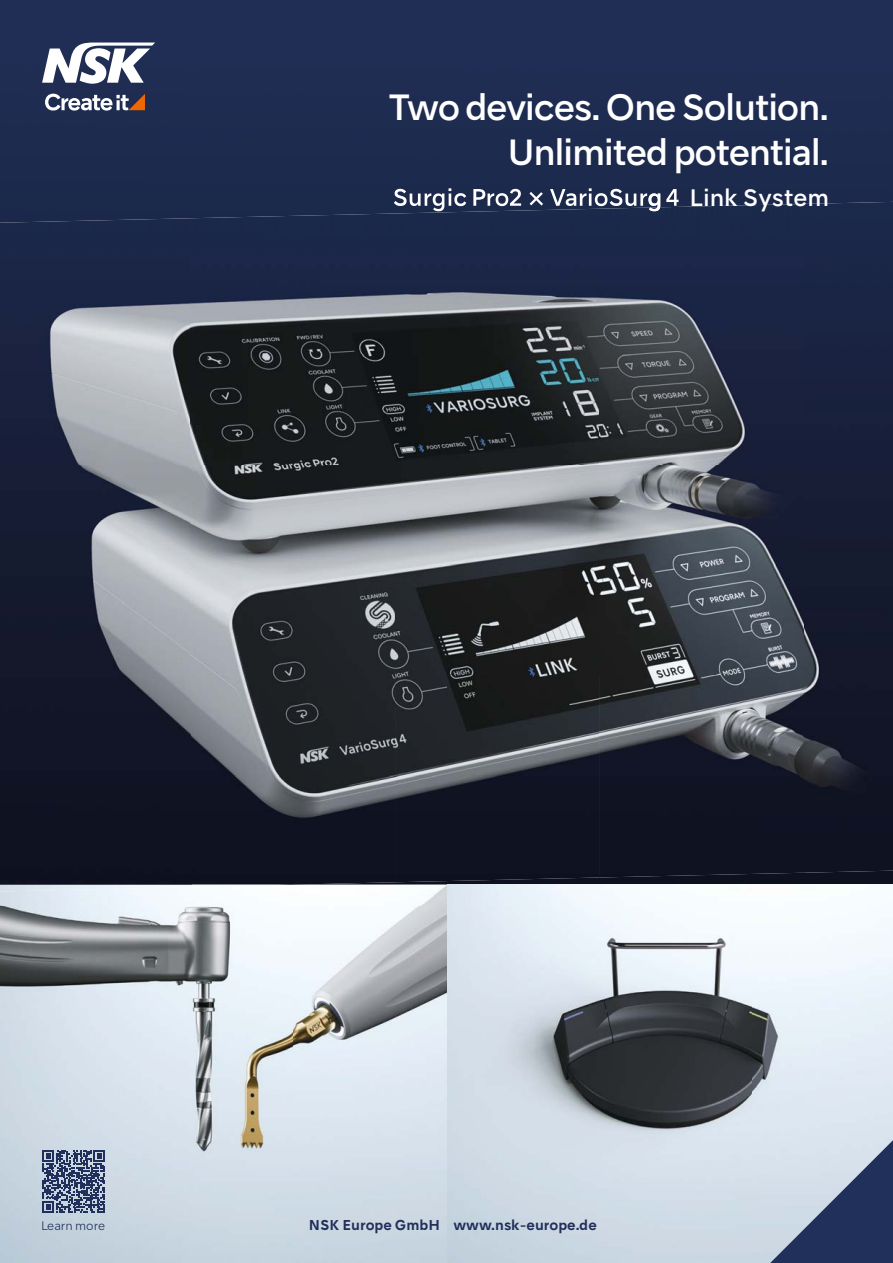
<style>
.page{position:relative;width:893px;height:1263px;background:#fff}
.page>*{position:absolute;margin:0;border:0;box-sizing:border-box;transform-origin:0 0}
.t1{font:500 34.5px/45px "NSKTSRE";letter-spacing:-.04em;color:#fff;text-align:right}
.t2{font:500 22.5px "NSKTSRE";color:#fff}
.t3{font:700 13.5px "NSKTSRE";color:#212f5b}
.t4{font:300 11.55px "NSKTSRE";color:#212f5b}
</style>
<div class="page">
<div style="left:0;top:0;width:752px;height:204px;background:#1e2c51"></div>
<div style="left:752px;top:0;width:141px;height:204px;background:#1f2c52"></div>
<img style="left:396px;top:873px;width:497px;height:12px">
<svg style="left:666px;top:189px;width:13px;height:15px"></svg>
<svg style="left:529px;top:192px;width:14px;height:12px"></svg>
<svg style="left:394px;top:188px;width:72px;height:16px"></svg>
<svg style="left:473px;top:189px;width:48px;height:15px"></svg>
<img style="left:0;top:885px;width:893px;height:378px">
<img style="left:0;top:675px;width:396px;height:210px">
<img style="left:395px;top:675px;width:205px;height:207px">
<img style="left:599px;top:675px;width:205px;height:202px">
<img style="left:803px;top:202px;width:90px;height:671px">
<img style="left:0;top:204px;width:804px;height:471px">
<svg style="left:550px;top:188px;width:110px;height:23px"></svg>
<img style="left:0;top:885px;width:290px;height:7px">
<svg style="left:758px;top:1127px;width:135px;height:136px;background:#8b97af"></svg>
<svg style="left:45px;top:94px;width:100px;height:17px"></svg>
<svg style="left:42px;top:43px;width:113px;height:41px"></svg>
<svg style="left:42px;top:1150px;width:63px;height:63px;background:#606d8c"></svg>
<p class="t1" style="left:389px;top:89px;width:442px">Two devices. One Solution.<br>Unlimited potential.</p>
<p class="t2" style="left:689px;top:188px;width:141px">Link System</p>
<p class="t4" style="left:41px;top:1219px;width:66px">Learn more</p>
<p class="t3" style="left:309px;top:1219px;width:289px">NSK Europe GmbH www.nsk-europe.de</p>
</div>
